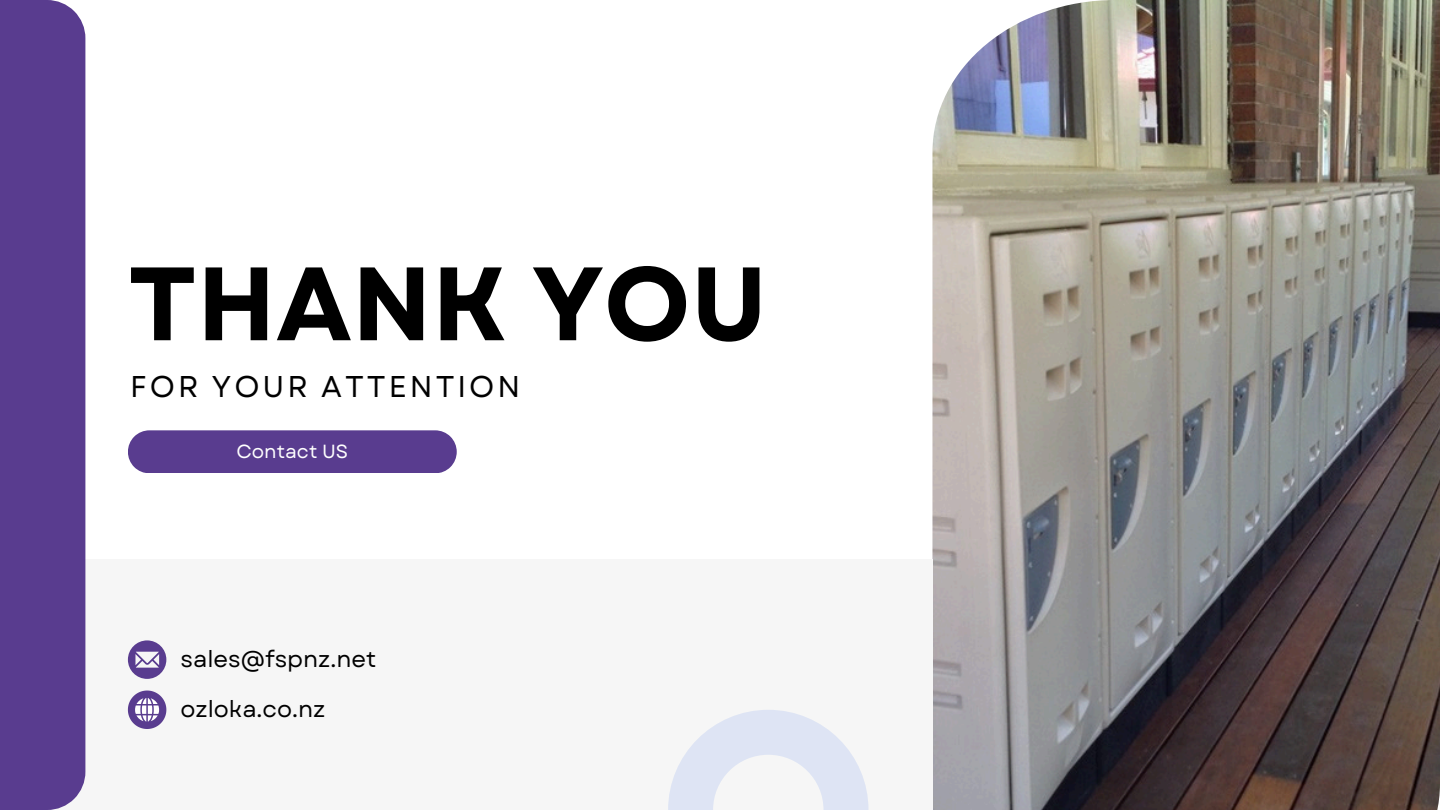
<style>
.page{position:relative;width:1440px;height:810px;background:#fff}
.page>*{position:absolute;margin:0;border:0;box-sizing:border-box;transform-origin:0 0}
.t1{font:700 104px "Garet";color:#000}
.t2{font:30px "Garet";letter-spacing:.1em;color:#000}
.t3{font:23px "Garet";color:#000}
.t4{font:19px "Garet";color:#fff}
</style>
<div class="page">
<img style="left:932px;top:0;width:508px;height:810px">
<div style="left:0;top:560px;width:932px;height:250px;background:#f6f6f6"></div>
<div style="left:0;top:0;width:85px;height:810px;background:#593c8f"></div>
<div style="left:128px;top:430px;width:329px;height:43px;background:#593c8f"></div>
<svg style="left:128px;top:640px;width:38px;height:39px"></svg>
<svg style="left:128px;top:691px;width:38px;height:38px"></svg>
<svg style="left:668px;top:710px;width:200px;height:100px"></svg>
<p class="t1" style="left:128px;top:229px;width:641px">THANK YOU</p>
<p class="t2" style="left:130px;top:365px;width:392px">FOR YOUR ATTENTION</p>
<h2 class="t4" style="left:236px;top:438px;width:113px">Contact US</h2>
<p class="t3" style="left:181px;top:643px;width:197px">sales@fspnz.net</p>
<h3 class="t3" style="left:181px;top:693px;width:146px">ozloka.co.nz</h3>
</div>
